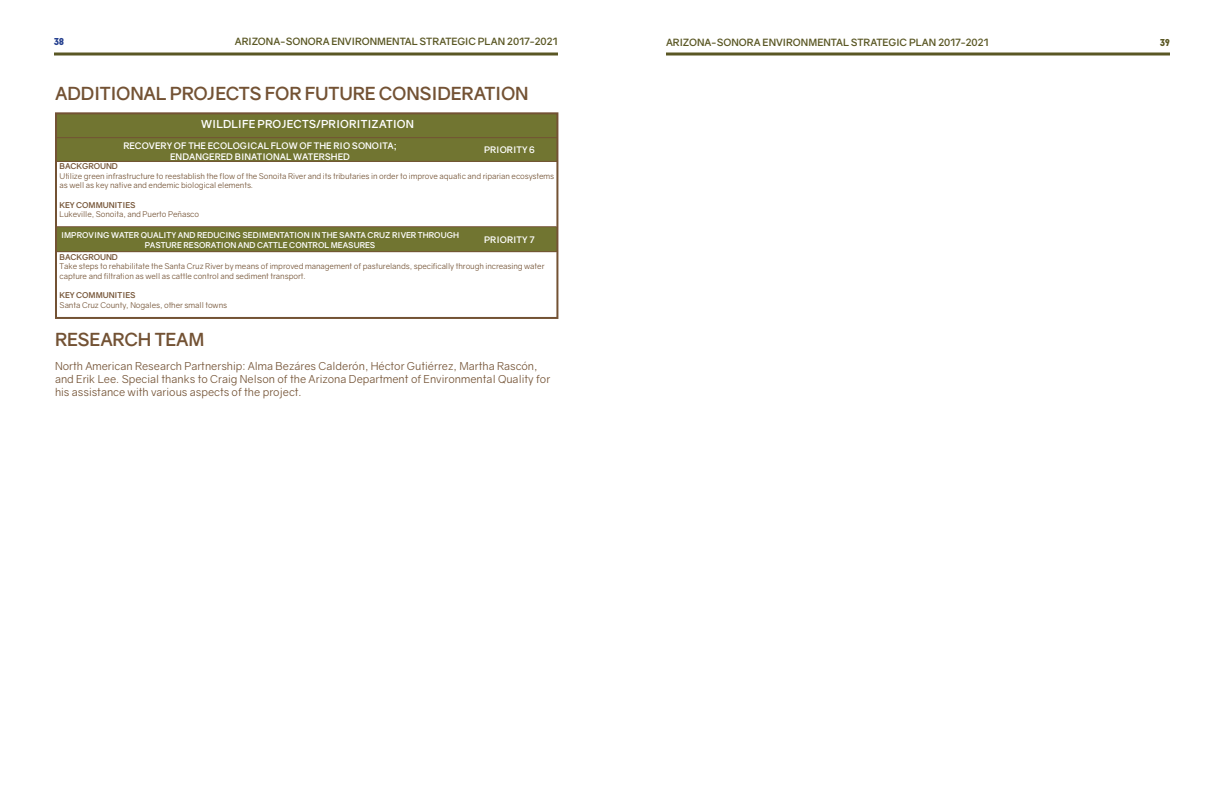
<style>
.page{position:relative;width:1224px;height:792px;background:#fff}
.page>*{position:absolute;margin:0;border:0;box-sizing:border-box;transform-origin:0 0}
.t1{font:700 18px "Gravity";letter-spacing:-.015em;color:#735234}
.t2{font:11px/13.2px "Gravity";color:#735234}
.t3{font:700 11px "Gravity";color:#fff}
.t4{font:700 10px "Gravity";letter-spacing:-.005em;color:#5a5724}
.t5{font:900 10px "Baron Neue";color:#25408f}
.t6{font:900 10px "Baron Neue";color:#5a5724}
.t7{font:700 9px/10.8px "Gravity";color:#fff;text-align:center}
.t8{font:8px/9.6px "Gravity";letter-spacing:-.01em;color:#735234}
.t9{font:700 8px/9.6px "Gravity";color:#fff;text-align:center}
.t10{font:700 8px "Gravity";letter-spacing:-.01em;color:#735234}
</style>
<div class="page">
<svg style="left:54px;top:52px;width:504px;height:4px;background:#83805a"></svg>
<svg style="left:666px;top:52px;width:504px;height:4px;background:#83805a"></svg>
<div style="left:55px;top:114px;width:502px;height:23px;background:#717531"></div>
<div style="left:56px;top:138px;width:501px;height:23px;background:#717531"></div>
<div style="left:57px;top:227px;width:501px;height:24px;background:#717531"></div>
<hr style="left:55px;top:161px;width:502px;height:1px;background:#735234">
<hr style="left:55px;top:251px;width:502px;height:1px;background:#735234">
<hr style="left:55px;top:137px;width:502px;height:1px;background:#735234">
<hr style="left:55px;top:226px;width:502px;height:1px;background:#735234">
<div style="left:55px;top:112px;width:503px;height:207px;border:2px solid #735234"></div>
<p class="t5" style="left:54px;top:35px;width:12px">38</p>
<p class="t4" style="left:235px;top:35px;width:325px">ARIZONA-SONORA ENVIRONMENTAL STRATEGIC PLAN 2017-2021</p>
<p class="t4" style="left:666px;top:36px;width:325px">ARIZONA-SONORA ENVIRONMENTAL STRATEGIC PLAN 2017-2021</p>
<p class="t6" style="left:1160px;top:36px;width:11px">39</p>
<h1 class="t1" style="left:55px;top:82px;width:475px">ADDITIONAL PROJECTS FOR FUTURE CONSIDERATION</h1>
<h2 class="t3" style="left:201px;top:117px;width:214px">WILDLIFE PROJECTS/PRIORITIZATION</h2>
<p class="t7" style="left:123px;top:140px;width:275px">RECOVERY OF THE ECOLOGICAL FLOW OF THE RIO SONOITA;<br>ENDANGERED BINATIONAL WATERSHED</p>
<p class="t7" style="left:484px;top:144px;width:52px">PRIORITY 6</p>
<p class="t10" style="left:60px;top:161px;width:60px">BACKGROUND</p>
<p class="t8" style="left:60px;top:171px;width:496px">Utilize green infrastructure to reestablish the flow of the Sonoita River and its tributaries in order to improve aquatic and riparian ecosystems as well as key native and endemic biological elements.</p>
<p class="t10" style="left:60px;top:200px;width:77px">KEY COMMUNITIES</p>
<p class="t8" style="left:60px;top:209px;width:141px">Lukeville, Sonoita, and Puerto Peñasco</p>
<p class="t10" style="left:60px;top:252px;width:60px">BACKGROUND</p>
<p class="t8" style="left:60px;top:261px;width:486px">Take steps to rehabilitate the Santa Cruz River by means of improved management of pasturelands, specifically through increasing water capture and filtration as well as cattle control and sediment transport.</p>
<p class="t10" style="left:60px;top:290px;width:77px">KEY COMMUNITIES</p>
<p class="t8" style="left:60px;top:300px;width:169px">Santa Cruz County, Nogales, other small towns</p>
<p class="t9" style="left:61px;top:231px;width:400px">IMPROVING WATER QUALITY AND REDUCING SEDIMENTATION IN THE SANTA CRUZ RIVER THROUGH<br>PASTURE RESORATION AND CATTLE CONTROL MEASURES</p>
<p class="t7" style="left:484px;top:234px;width:52px">PRIORITY 7</p>
<h1 class="t1" style="left:55px;top:329px;width:151px">RESEARCH TEAM</h1>
<p class="t2" style="left:55px;top:359px;width:497px">North American Research Partnership: Alma Bezáres Calderón, Héctor Gutiérrez, Martha Rascón, and Erik Lee. Special thanks to Craig Nelson of the Arizona Department of Environmental Quality for his assistance with various aspects of the project.</p>
</div>
